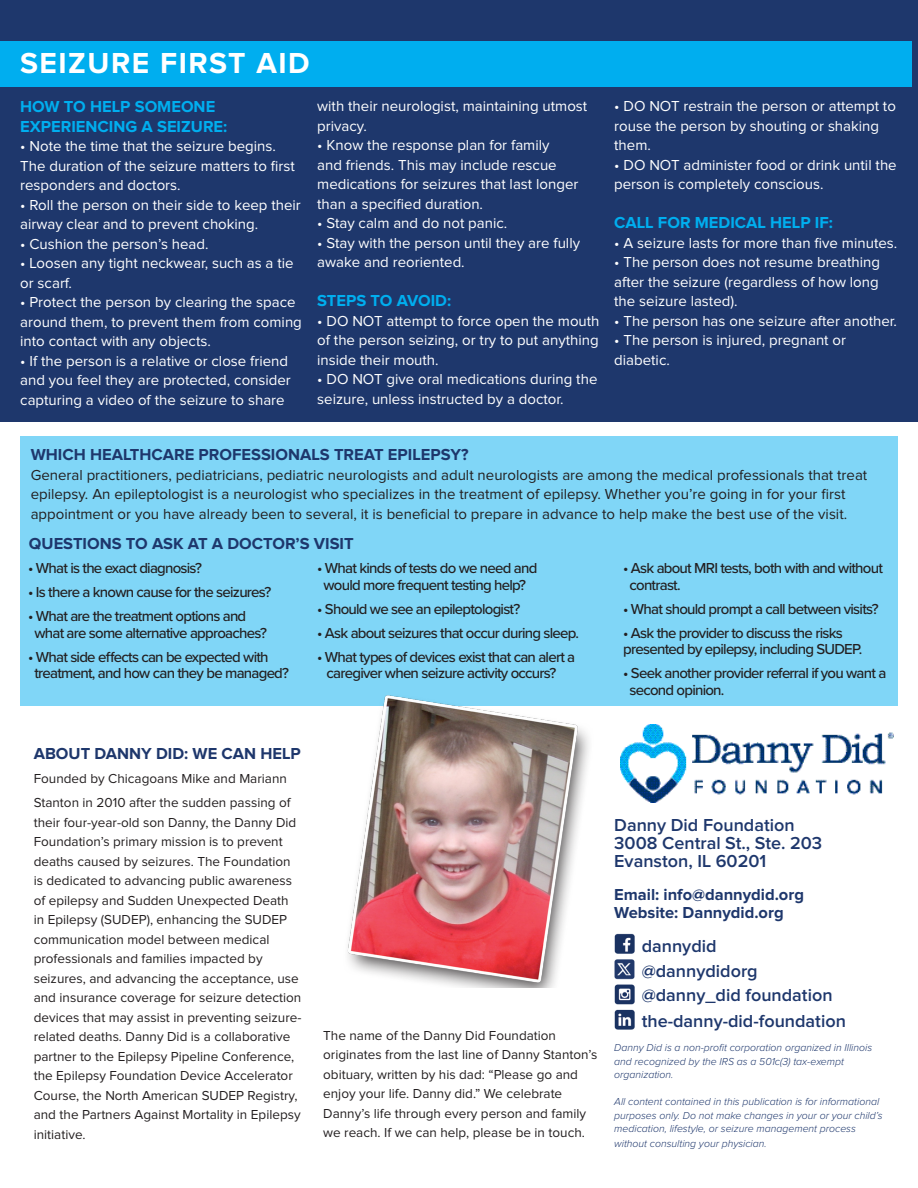
<style>
.page{position:relative;width:918px;height:1188px;background:#fff}
.page>*{position:absolute;margin:0;border:0;box-sizing:border-box;transform-origin:0 0}
.t1{font:700 30px "Proxima Nova";letter-spacing:.05em;color:#fff}
.t2{font:600 18px "Proxima Nova";color:#1e376c}
.t3{font:700 16.5px "Proxima Nova";color:#1e376c}
.t4{font:700 16.5px/19.5px "Proxima Nova";color:#00aeef}
.t5{font:15px/19.5px "Proxima Nova";color:#fff}
.t6{font:500 15px/16.5px "Proxima Nova";letter-spacing:-.05em;color:#231f20}
.t7{font:15px/19.5px "Proxima Nova";color:#231f20}
.t8{font:13.5px/19.5px "Proxima Nova";color:#231f20}
.t9{font:italic 300 10.5px/13.5px "Proxima Nova";color:#1e376c}
</style>
<div class="page">
<div style="left:0;top:0;width:918px;height:421px;background:#1e376c"></div>
<div style="left:0;top:41px;width:911px;height:45px;background:#00aeef"></div>
<img style="left:620px;top:724px;width:274px;height:78px">
<div style="left:20px;top:436px;width:878px;height:270px;background:#80d6f7"></div>
<img style="left:347px;top:695px;width:242px;height:293px">
<img style="left:614px;top:933px;width:21px;height:97px">
<p class="t1" style="left:20px;top:49px;width:291px">SEIZURE FIRST AID</p>
<p class="t4" style="left:20px;top:98px;width:209px">HOW TO HELP SOMEONE<br>EXPERIENCING A SEIZURE:</p>
<p class="t5" style="left:20px;top:137px;width:276px">• Note the time that the seizure begins.<br>The duration of the seizure matters to first responders and doctors.</p>
<p class="t5" style="left:20px;top:196px;width:282px">• Roll the person on their side to keep their airway clear and to prevent choking.</p>
<p class="t5" style="left:20px;top:235px;width:190px">• Cushion the person’s head.</p>
<p class="t5" style="left:20px;top:254px;width:275px">• Loosen any tight neckwear, such as a tie or scarf.</p>
<p class="t5" style="left:20px;top:293px;width:283px">• Protect the person by clearing the space around them, to prevent them from coming into contact with any objects.</p>
<p class="t5" style="left:20px;top:352px;width:272px">• If the person is a relative or close friend and you feel they are protected, consider capturing a video of the seizure to share</p>
<p class="t5" style="left:317px;top:97px;width:272px">with their neurologist, maintaining utmost privacy.</p>
<p class="t5" style="left:317px;top:136px;width:263px">• Know the response plan for family<br>and friends. This may include rescue medications for seizures that last longer than a specified duration.</p>
<p class="t5" style="left:317px;top:214px;width:192px">• Stay calm and do not panic.</p>
<p class="t5" style="left:317px;top:234px;width:264px">• Stay with the person until they are fully awake and reoriented.</p>
<p class="t4" style="left:317px;top:292px;width:135px">STEPS TO AVOID:</p>
<p class="t5" style="left:317px;top:312px;width:284px;text-align:justify">• DO NOT attempt to force open the mouth of the person seizing, or try to put anything inside their mouth.</p>
<p class="t5" style="left:317px;top:370px;width:282px">• DO NOT give oral medications during the seizure, unless instructed by a doctor.</p>
<p class="t5" style="left:614px;top:97px;width:283px">• DO NOT restrain the person or attempt to rouse the person by shouting or shaking them.</p>
<p class="t5" style="left:614px;top:156px;width:284px">• DO NOT administer food or drink until the person is completely conscious.</p>
<p class="t4" style="left:614px;top:214px;width:220px">CALL FOR MEDICAL HELP IF:</p>
<p class="t5" style="left:614px;top:234px;width:285px">• A seizure lasts for more than five minutes.</p>
<p class="t5" style="left:614px;top:253px;width:267px;text-align:justify">• The person does not resume breathing after the seizure (regardless of how long the seizure lasted).</p>
<p class="t5" style="left:614px;top:312px;width:284px">• The person has one seizure after another.</p>
<p class="t5" style="left:614px;top:331px;width:233px">• The person is injured, pregnant or diabetic.</p>
<p class="t3" style="left:31px;top:447px;width:439px">WHICH HEALTHCARE PROFESSIONALS TREAT EPILEPSY?</p>
<p class="t7" style="left:31px;top:466px;width:838px">General practitioners, pediatricians, pediatric neurologists and adult neurologists are among the medical professionals that treat epilepsy. An epileptologist is a neurologist who specializes in the treatment of epilepsy. Whether you’re going in for your first appointment or you have already been to several, it is beneficial to prepare in advance to help make the best use of the visit.</p>
<p class="t3" style="left:29px;top:536px;width:326px">QUESTIONS TO ASK AT A DOCTOR’S VISIT</p>
<p class="t6" style="left:28px;top:560px;width:176px">• What is the exact diagnosis?</p>
<p class="t6" style="left:28px;top:584px;width:245px">• Is there a known cause for the seizures?</p>
<p class="t6" style="left:28px;top:608px;width:220px">• What are the treatment options and</p>
<p class="t6" style="left:34px;top:624px;width:234px">what are some alternative approaches?</p>
<p class="t6" style="left:28px;top:648px;width:242px">• What side effects can be expected with</p>
<p class="t6" style="left:34px;top:665px;width:256px">treatment, and how can they be managed?</p>
<p class="t6" style="left:317px;top:560px;width:222px">• What kinds of tests do we need and</p>
<p class="t6" style="left:323px;top:576px;width:204px">would more frequent testing help?</p>
<p class="t6" style="left:317px;top:600px;width:205px">• Should we see an epileptologist?</p>
<p class="t6" style="left:317px;top:624px;width:263px">• Ask about seizures that occur during sleep.</p>
<p class="t6" style="left:317px;top:648px;width:260px">• What types of devices exist that can alert a</p>
<p class="t6" style="left:327px;top:665px;width:231px">caregiver when seizure activity occurs?</p>
<p class="t6" style="left:623px;top:560px;width:261px">• Ask about MRI tests, both with and without</p>
<p class="t6" style="left:629px;top:576px;width:53px">contrast.</p>
<p class="t6" style="left:623px;top:600px;width:257px">• What should prompt a call between visits?</p>
<p class="t6" style="left:623px;top:624px;width:241px">• Ask the provider to discuss the risks presented by epilepsy, including SUDEP.</p>
<p class="t6" style="left:623px;top:665px;width:265px">• Seek another provider referral if you want a</p>
<p class="t6" style="left:629px;top:681px;width:97px">second opinion.</p>
<p class="t3" style="left:34px;top:746px;width:269px">ABOUT DANNY DID: WE CAN HELP</p>
<p class="t8" style="left:34px;top:767px;width:258px;line-height:24px">Founded by Chicagoans Mike and Mariann<br>Stanton in 2010 after the sudden passing of</p>
<p class="t8" style="left:34px;top:813px;width:269px">their four-year-old son Danny, the Danny Did Foundation’s primary mission is to prevent deaths caused by seizures. The Foundation is dedicated to advancing public awareness of epilepsy and Sudden Unexpected Death in Epilepsy (SUDEP), enhancing the SUDEP communication model between medical professionals and families impacted by seizures, and advancing the acceptance, use and insurance coverage for seizure detection devices that may assist in preventing seizure&shy;related deaths. Danny Did is a collaborative partner to the Epilepsy Pipeline Conference, the Epilepsy Foundation Device Accelerator Course, the North American SUDEP Registry, and the Partners Against Mortality in Epilepsy initiative.</p>
<p class="t2" style="left:614px;top:816px;width:182px">Danny Did Foundation</p>
<p class="t2" style="left:614px;top:834px;width:210px">3008 Central St., Ste. 203</p>
<p class="t2" style="left:614px;top:852px;width:154px">Evanston, IL 60201</p>
<p class="t3" style="left:614px;top:887px;width:191px">Email: info@dannydid.org</p>
<p class="t3" style="left:614px;top:905px;width:171px">Website: Dannydid.org</p>
<p class="t2" style="left:642px;top:937px;width:76px">dannydid</p>
<p class="t2" style="left:642px;top:963px;width:118px">@dannydidorg</p>
<p class="t2" style="left:642px;top:987px;width:192px">@danny_did foundation</p>
<p class="t2" style="left:642px;top:1012px;width:206px">the-danny-did-foundation</p>
<p class="t8" style="left:323px;top:1026px;width:276px">The name of the Danny Did Foundation originates from the last line of Danny Stanton’s obituary, written by his dad: “Please go and enjoy your life. Danny did.” We celebrate</p>
<p class="t8" style="left:323px;top:1104px;width:264px">Danny’s life through every person and family we reach. If we can help, please be in touch.</p>
<p class="t9" style="left:614px;top:1041px;width:260px">Danny Did is a non-profit corporation organized in Illinois and recognized by the IRS as a 501c(3) tax-exempt organization.</p>
<p class="t9" style="left:614px;top:1095px;width:270px">All content contained in this publication is for informational purposes only. Do not make changes in your or your child’s medication, lifestyle, or seizure management process</p>
<p class="t9" style="left:614px;top:1137px;width:154px">without consulting your physician.</p>
</div>
